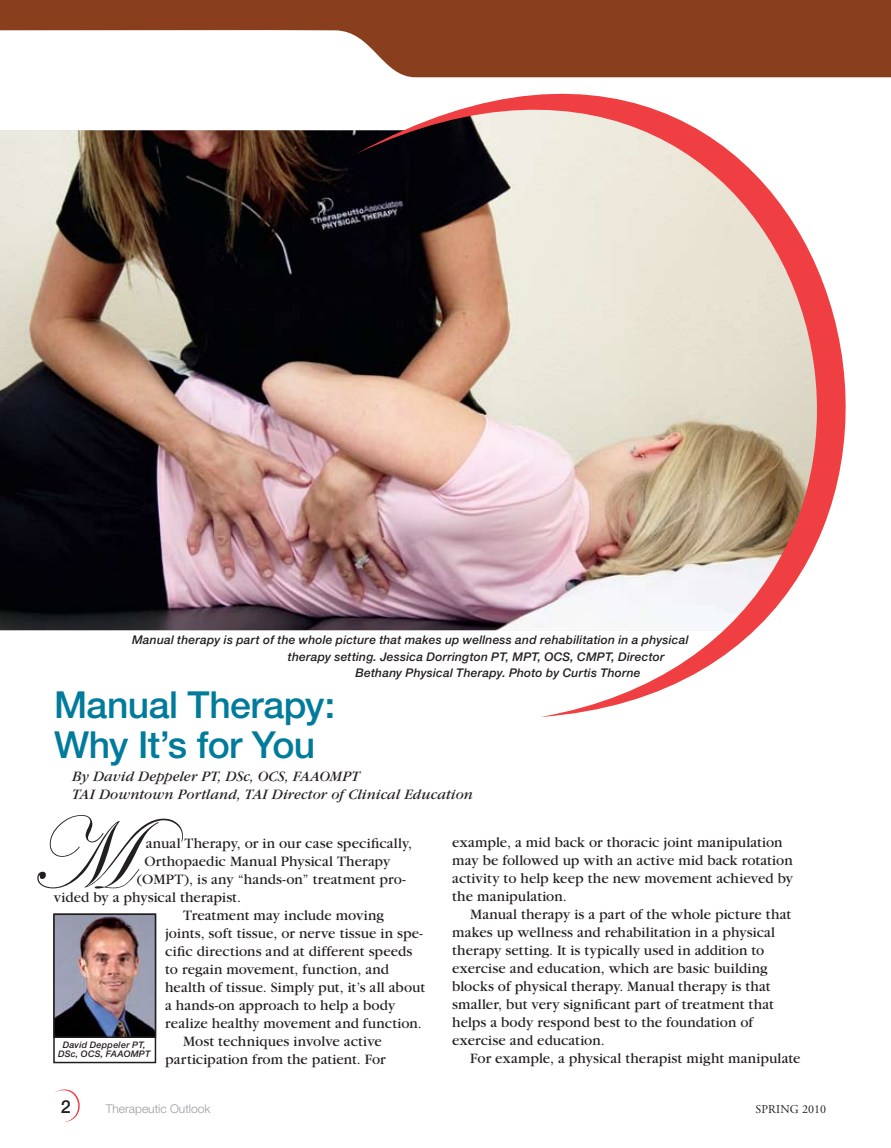
<style>
.page{position:relative;width:891px;height:1148px;background:#fff}
.page>*{position:absolute;margin:0;border:0;box-sizing:border-box;transform-origin:0 0}
.t1{font:102.75px "Edwardian Script ITC";color:#231f20}
.t2{font:500 37.2px/40.2px "Helvetica Neue";letter-spacing:-.015em;color:#007b9b}
.t3{font:500 18px "Helvetica Neue";color:#231f20}
.t4{font:15px/18px "Garamond";letter-spacing:.005em;color:#231f20}
.t5{font:italic 15px/18px "Garamond";letter-spacing:.01em;color:#231f20}
.t6{font:italic 500 12px "Helvetica Neue";letter-spacing:.02em;color:#231f20}
.t7{font:300 12px "Helvetica Neue";color:#999b9e}
.t8{font:12px "Adobe Garamond Pro";letter-spacing:.015em;color:#231f20}
.t9{font:italic 500 9px/9px "Helvetica Neue";letter-spacing:.025em;color:#231f20;text-align:center}
</style>
<div class="page">
<svg style="left:0;top:0;width:891px;height:77px;fill:#893f1e"></svg>
<svg style="left:0;top:59px;width:833px;height:35px"></svg>
<img style="left:0;top:130px;width:357px;height:500px">
<img style="left:357px;top:94px;width:489px;height:623px">
<svg style="left:55px;top:1089px;width:25px;height:33px"></svg>
<div style="left:53px;top:913px;width:103px;height:150px;border:2px solid #231f20"></div>
<img style="left:56px;top:916px;width:97px;height:119px">
<div style="left:53px;top:913px;width:103px;height:125px;border:2px solid #231f20"></div>
<p class="t6" style="left:132px;top:633px;width:558px">Manual therapy is part of the whole picture that makes up wellness and rehabilitation in a physical</p>
<p class="t6" style="left:288px;top:649px;width:378px">therapy setting. Jessica Dorrington PT, MPT, OCS, CMPT, Director</p>
<p class="t6" style="left:356px;top:666px;width:287px">Bethany Physical Therapy. Photo by Curtis Thorne</p>
<h2 class="t2" style="left:54px;top:684px;width:283px">Manual Therapy:<br>Why It’s for You</h2>
<p class="t5" style="left:72px;top:767px;width:403px">By David Deppeler PT, DSc, OCS, FAAOMPT<br>TAI Downtown Portland, TAI Director of Clinical Education</p>
<h1 class="t1" style="left:28px;top:798px;width:156px">M</h1>
<p class="t4" style="left:146px;top:834px;width:268px">anual Therapy, or in our case specifically,</p>
<p class="t4" style="left:144px;top:852px;width:248px">Orthopaedic Manual Physical Therapy</p>
<p class="t4" style="left:137px;top:870px;width:270px">(OMPT), is any “hands-on” treatment pro-</p>
<p class="t4" style="left:54px;top:888px;width:189px">vided by a physical therapist.</p>
<p class="t4" style="left:183px;top:906px;width:202px">Treatment may include moving</p>
<p class="t4" style="left:165px;top:924px;width:259px">joints, soft tissue, or nerve tissue in spe-</p>
<p class="t4" style="left:165px;top:942px;width:249px">cific directions and at different speeds</p>
<p class="t4" style="left:165px;top:960px;width:225px">to regain movement, function, and</p>
<p class="t4" style="left:165px;top:978px;width:262px">health of tissue. Simply put, it’s all about</p>
<p class="t4" style="left:165px;top:996px;width:232px">a hands-on approach to help a body</p>
<p class="t4" style="left:165px;top:1014px;width:258px">realize healthy movement and function.</p>
<p class="t4" style="left:183px;top:1032px;width:200px">Most techniques involve active</p>
<p class="t4" style="left:165px;top:1050px;width:222px">participation from the patient. For</p>
<p class="t9" style="left:58px;top:1040px;width:94px">David Deppeler PT,<br>DSc, OCS, FAAOMPT</p>
<p class="t4" style="left:452px;top:833px;width:342px">example, a mid back or thoracic joint manipulation may be followed up with an active mid back rotation activity to help keep the new movement achieved by the manipulation.</p>
<p class="t4" style="left:452px;top:905px;width:340px;text-indent:18px">Manual therapy is a part of the whole picture that makes up wellness and rehabilitation in a physical therapy setting. It is typically used in addition to exercise and education, which are basic building blocks of physical therapy. Manual therapy is that smaller, but very significant part of treatment that helps a body respond best to the foundation of exercise and education.</p>
<p class="t4" style="left:470px;top:1049px;width:332px">For example, a physical therapist might manipulate</p>
<p class="t3" style="left:61px;top:1095px;width:12px">2</p>
<p class="t7" style="left:106px;top:1101px;width:106px">Therapeutic Outlook</p>
<p class="t8" style="left:755px;top:1101px;width:72px">Spring 2010</p>
</div>
